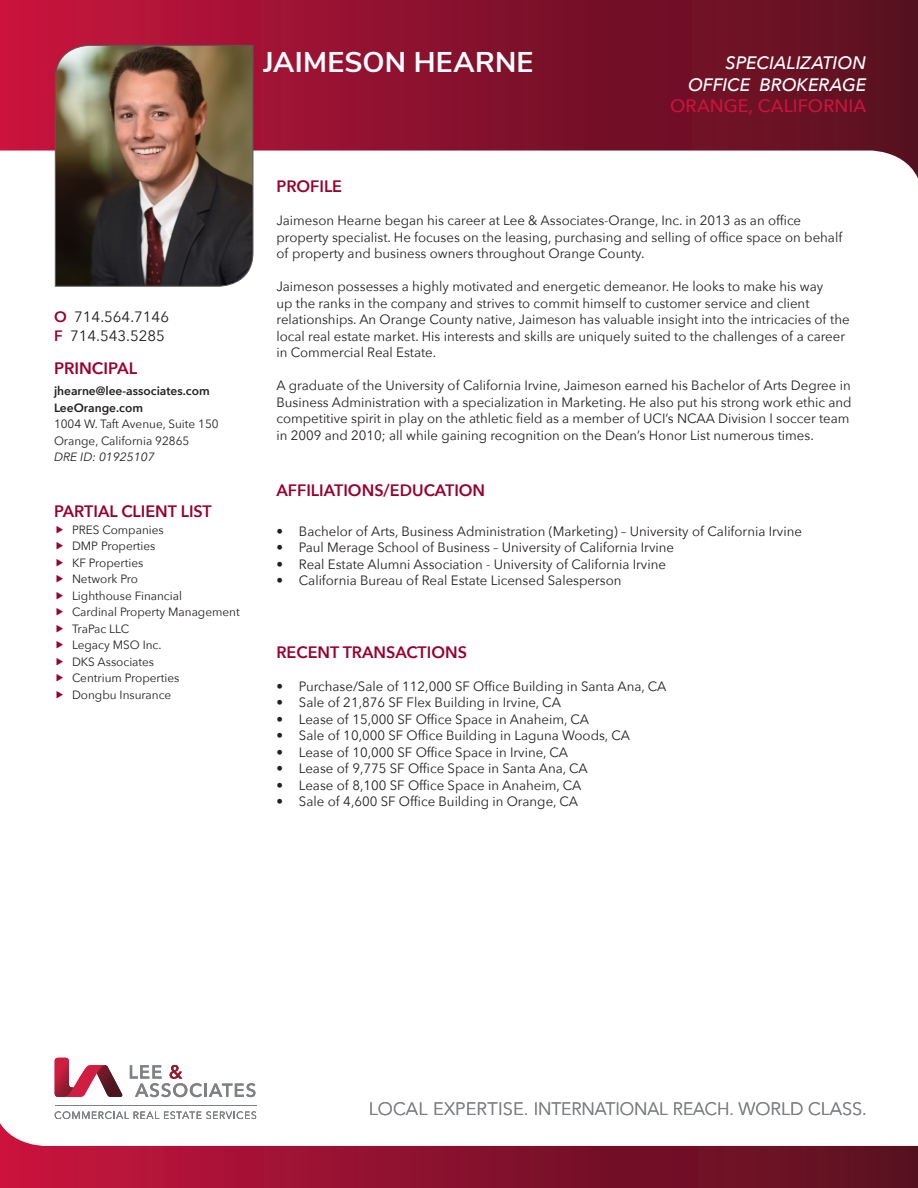
<style>
.page{position:relative;width:918px;height:1188px;background:#fff}
.page>*{position:absolute;margin:0;border:0;box-sizing:border-box;transform-origin:0 0}
.t1{font:700 28.5px "Nunito Sans";letter-spacing:.01em;color:#fff}
.t2{font:300 18px "Avenir";color:#7e8083}
.t3{font:italic 500 18px/21.6px "Avenir Next";color:#fff;text-align:right}
.t4{font:500 18px "Avenir Next";letter-spacing:.005em;color:#cd123d}
.t5{font:600 16.5px "Avenir Next";color:#98012d}
.t6{font:15px "Avenir Next";color:#231f20}
.t7{font:13.5px/16.5px "Avenir Next";color:#231f20}
.t8{font:12px/16.5px "Avenir Next";color:#231f20}
.t9{font:600 12px "Avenir Next";color:#231f20}
.t10{font:italic 12px "Avenir Next";color:#231f20}
.s1{font-weight:600;color:#98012d}
.s2{font-weight:600}
</style>
<div class="page">
<div style="left:0;top:0;width:918px;height:198px;background:linear-gradient(to right,#c4133e,#53101e)"></div>
<svg style="left:0;top:150px;width:918px;height:110px"></svg>
<div style="left:0;top:1089px;width:918px;height:99px;background:linear-gradient(to right,#c5133e,#54101f)"></div>
<svg style="left:0;top:1057px;width:918px;height:90px"></svg>
<img style="left:55px;top:45px;width:198px;height:242px">
<svg style="left:130px;top:1065px;width:125px;height:32px"></svg>
<svg style="left:55px;top:1058px;width:68px;height:39px"></svg>
<hr style="left:55px;top:1105px;width:202px;height:1px;background:#7f8183">
<svg style="left:55px;top:1111px;width:201px;height:8px"></svg>
<p class="t1" style="left:264px;top:41px;width:271px">JAIMESON HEARNE</p>
<p class="t3" style="left:688px;top:51px;width:180px">SPECIALIZATION<br>OFFICE BROKERAGE</p>
<p class="t4" style="left:670px;top:91px;width:198px">ORANGE, CALIFORNIA</p>
<p class="t6" style="left:54px;top:304px;width:117px"><span class="s1">O</span> 714.564.7146</p>
<p class="t6" style="left:54px;top:323px;width:112px"><span class="s1">F</span> 714.543.5285</p>
<p class="t5" style="left:54px;top:354px;width:85px">PRINCIPAL</p>
<p class="t9" style="left:54px;top:381px;width:157px">jhearne@lee-associates.com</p>
<p class="t8" style="left:54px;top:399px;width:166px"><span class="s2">LeeOrange.com<br></span>1004 W. Taft Avenue, Suite 150</p>
<p class="t8" style="left:54px;top:432px;width:137px">Orange, California 92865</p>
<p class="t10" style="left:54px;top:447px;width:102px">DRE ID: 01925107</p>
<p class="t5" style="left:54px;top:498px;width:159px">PARTIAL CLIENT LIST</p>
<p class="t8" style="left:72px;top:521px;width:93px">PRES Companies</p>
<p class="t8" style="left:72px;top:538px;width:85px">DMP Properties</p>
<p class="t8" style="left:72px;top:554px;width:73px">KF Properties</p>
<p class="t8" style="left:72px;top:571px;width:68px">Network Pro</p>
<p class="t8" style="left:72px;top:587px;width:112px">Lighthouse Financial</p>
<p class="t8" style="left:72px;top:604px;width:169px">Cardinal Property Management</p>
<p class="t8" style="left:72px;top:620px;width:59px">TraPac LLC</p>
<p class="t8" style="left:72px;top:637px;width:91px">Legacy MSO Inc.</p>
<p class="t8" style="left:72px;top:653px;width:84px">DKS Associates</p>
<p class="t8" style="left:72px;top:670px;width:109px">Centrium Properties</p>
<p class="t8" style="left:72px;top:686px;width:101px">Dongbu Insurance</p>
<p class="t5" style="left:276px;top:172px;width:67px">PROFILE</p>
<p class="t7" style="left:276px;top:212px;width:567px">Jaimeson Hearne began his career at Lee &amp; Associates-Orange, Inc. in 2013 as an office property specialist. He focuses on the leasing, purchasing and selling of office space on behalf of property and business owners throughout Orange County.</p>
<p class="t7" style="left:276px;top:278px;width:575px">Jaimeson possesses a highly motivated and energetic demeanor. He looks to make his way<br>up the ranks in the company and strives to commit himself to customer service and client relationships. An Orange County native, Jaimeson has valuable insight into the intricacies of the local real estate market. His interests and skills are uniquely suited to the challenges of a career in Commercial Real Estate.</p>
<p class="t7" style="left:276px;top:377px;width:577px">A graduate of the University of California Irvine, Jaimeson earned his Bachelor of Arts Degree in Business Administration with a specialization in Marketing. He also put his strong work ethic and competitive spirit in play on the athletic field as a member of UCI’s NCAA Division I soccer team in 2009 and 2010; all while gaining recognition on the Dean’s Honor List numerous times.</p>
<p class="t5" style="left:276px;top:476px;width:210px">AFFILIATIONS/EDUCATION</p>
<p class="t7" style="left:276px;top:522px;width:527px">• Bachelor of Arts, Business Administration (Marketing) – University of California Irvine</p>
<p class="t7" style="left:276px;top:539px;width:399px">• Paul Merage School of Business – University of California Irvine</p>
<p class="t7" style="left:276px;top:555px;width:391px">• Real Estate Alumni Association - University of California Irvine</p>
<p class="t7" style="left:276px;top:572px;width:347px">• California Bureau of Real Estate Licensed Salesperson</p>
<p class="t5" style="left:276px;top:638px;width:192px">RECENT TRANSACTIONS</p>
<p class="t7" style="left:276px;top:677px;width:392px">• Purchase/Sale of 112,000 SF Office Building in Santa Ana, CA</p>
<p class="t7" style="left:276px;top:694px;width:286px">• Sale of 21,876 SF Flex Building in Irvine, CA</p>
<p class="t7" style="left:276px;top:710px;width:314px">• Lease of 15,000 SF Office Space in Anaheim, CA</p>
<p class="t7" style="left:276px;top:727px;width:355px">• Sale of 10,000 SF Office Building in Laguna Woods, CA</p>
<p class="t7" style="left:276px;top:743px;width:293px">• Lease of 10,000 SF Office Space in Irvine, CA</p>
<p class="t7" style="left:276px;top:760px;width:313px">• Lease of 9,775 SF Office Space in Santa Ana, CA</p>
<p class="t7" style="left:276px;top:776px;width:306px">• Lease of 8,100 SF Office Space in Anaheim, CA</p>
<p class="t7" style="left:276px;top:793px;width:303px">• Sale of 4,600 SF Office Building in Orange, CA</p>
<p class="t2" style="left:369px;top:1098px;width:500px">LOCAL EXPERTISE. INTERNATIONAL REACH. WORLD CLASS.</p>
</div>
